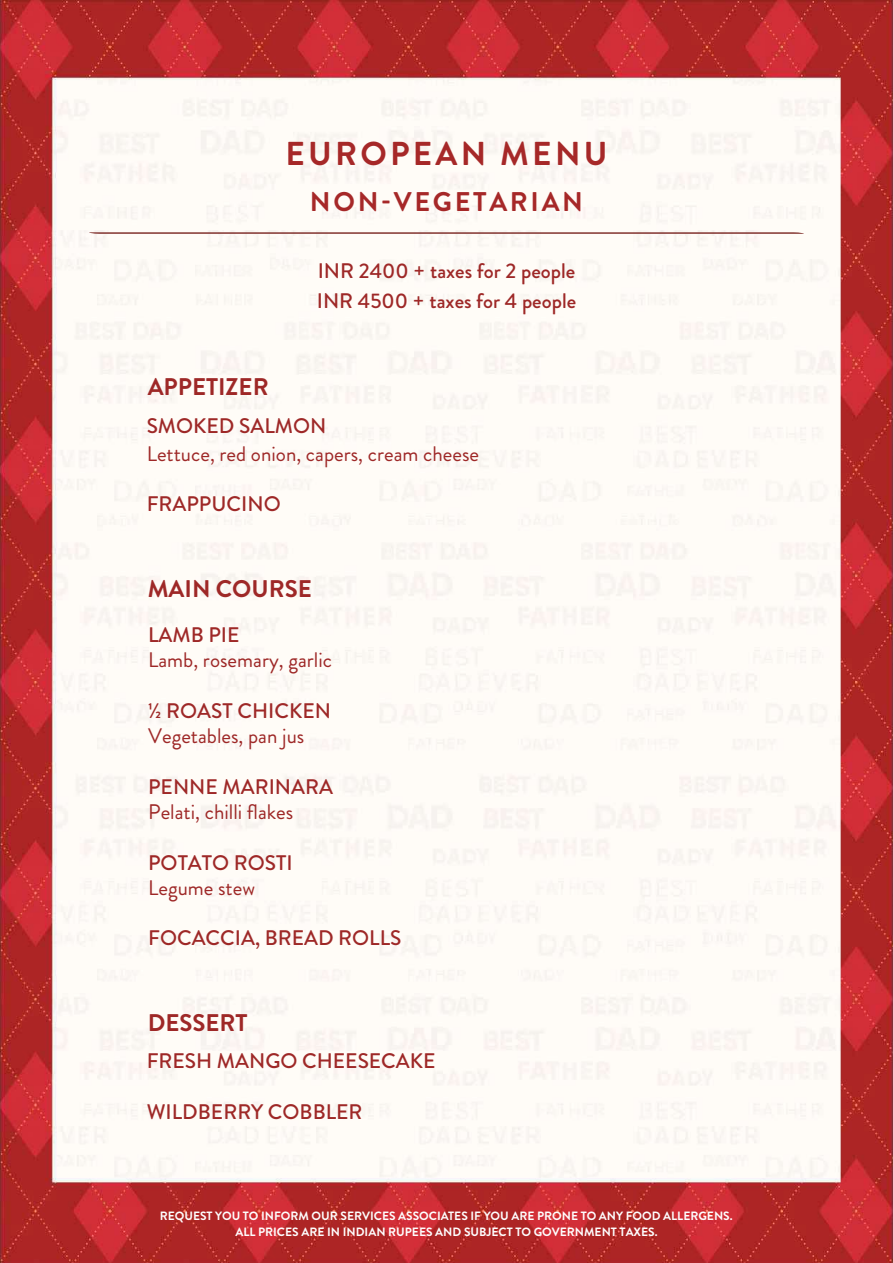
<style>
.page{position:relative;width:893px;height:1263px;background:#fff}
.page>*{position:absolute;margin:0;border:0;box-sizing:border-box;transform-origin:0 0}
.t1{font:700 33.15px "Brandon Grotesque";letter-spacing:.1em;color:#a62828}
.t2{font:700 27px "Brandon Grotesque";letter-spacing:.1em;color:#a62828}
.t3{font:700 24px "Brandon Grotesque";color:#9e2827}
.t4{font:500 21px/30.2px "Brandon Grotesque";color:#9e2827}
.t5{font:21px "Brandon Grotesque";color:#9e2827}
.t6{font:700 12px/15.5px "Brandon Grotesque";color:#fefefe;text-align:center}
</style>
<div class="page">
<img style="left:0;top:0;width:893px;height:1263px">
<svg style="left:84px;top:232px;width:725px;height:2px"></svg>
<h1 class="t1" style="left:285px;top:130px;width:324px">EUROPEAN MENU</h1>
<p class="t2" style="left:310px;top:183px;width:275px">NON-VEGETARIAN</p>
<p class="t4" style="left:317px;top:256px;width:261px">INR 2400 + taxes for 2 people<br>INR 4500 + taxes for 4 people</p>
<p class="t3" style="left:148px;top:370px;width:122px">APPETIZER</p>
<p class="t4" style="left:147px;top:411px;width:181px">SMOKED SALMON</p>
<p class="t5" style="left:147px;top:440px;width:334px">Lettuce, red onion, capers, cream cheese</p>
<p class="t4" style="left:147px;top:489px;width:136px">FRAPPUCINO</p>
<p class="t3" style="left:148px;top:571px;width:166px">MAIN COURSE</p>
<p class="t4" style="left:148px;top:620px;width:93px">LAMB PIE</p>
<p class="t5" style="left:148px;top:646px;width:185px">Lamb, rosemary, garlic</p>
<p class="t4" style="left:148px;top:696px;width:184px">½ ROAST CHICKEN</p>
<p class="t5" style="left:148px;top:721px;width:158px">Vegetables, pan jus</p>
<p class="t4" style="left:148px;top:772px;width:186px">PENNE MARINARA</p>
<p class="t5" style="left:148px;top:797px;width:147px">Pelati, chilli flakes</p>
<p class="t4" style="left:148px;top:847px;width:146px">POTATO ROSTI</p>
<p class="t5" style="left:148px;top:873px;width:108px">Legume stew</p>
<p class="t4" style="left:148px;top:923px;width:255px">FOCACCIA, BREAD ROLLS</p>
<p class="t3" style="left:148px;top:1005px;width:101px">DESSERT</p>
<p class="t4" style="left:147px;top:1046px;width:290px">FRESH MANGO CHEESECAKE</p>
<p class="t4" style="left:147px;top:1097px;width:217px">WILDBERRY COBBLER</p>
<p class="t6" style="left:160px;top:1209px;width:574px">REQUEST YOU TO INFORM OUR SERVICES ASSOCIATES IF YOU ARE PRONE TO ANY FOOD ALLERGENS.<br>ALL PRICES ARE IN INDIAN RUPEES AND SUBJECT TO GOVERNMENT TAXES.</p>
</div>
